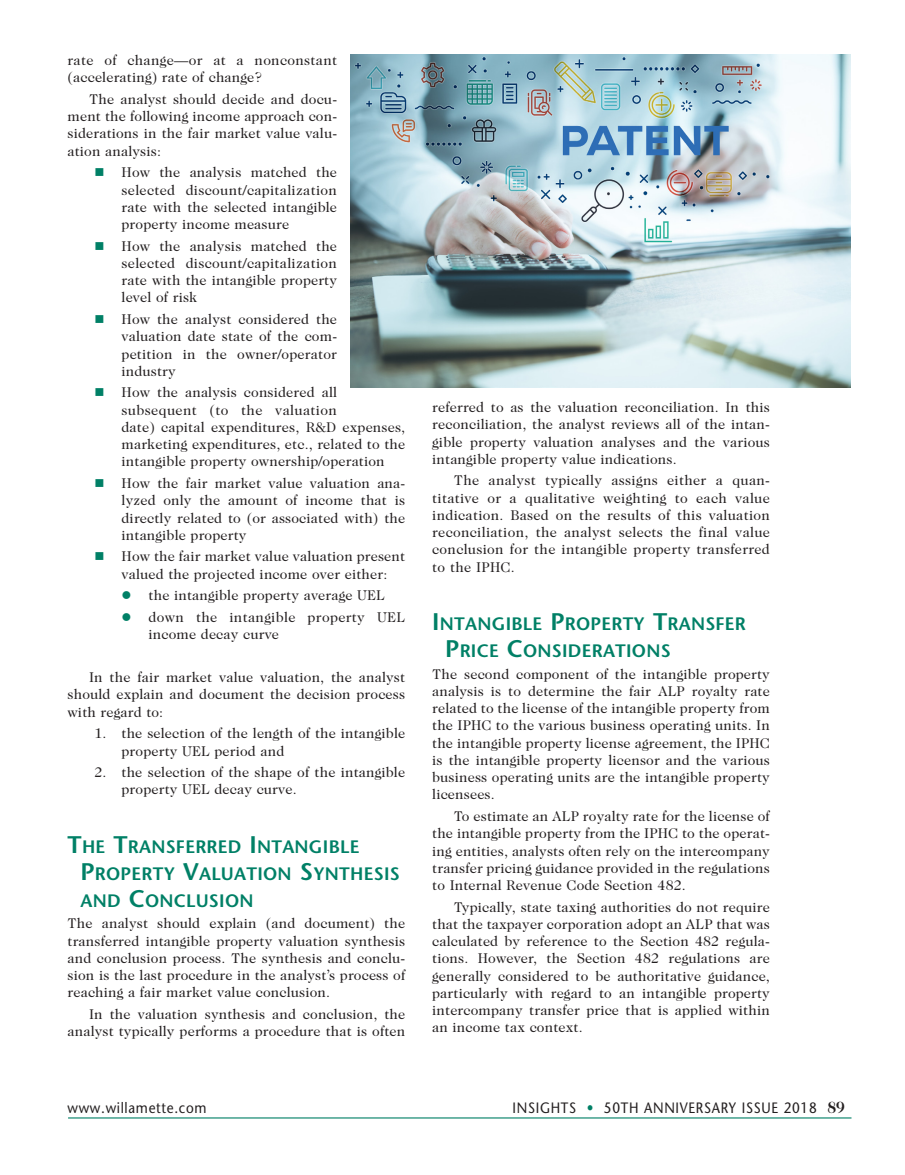
<style>
.page{position:relative;width:905px;height:1175px;background:#fff}
.page>*{position:absolute;margin:0;border:0;box-sizing:border-box;transform-origin:0 0}
.Sub_Heads_Stone{font:600 18px/27px "Stone Sans";letter-spacing:.015em;color:#008066}
.t1{font:15px "Stone Sans";letter-spacing:.05em;color:#231f20;scale:.9 1}
.body{font:14.25px/17.2px "Caslon Two Twenty Four";letter-spacing:.01em;color:#231f20;text-align:justify}
.body_w_bullets{font:14.25px/17.2px "Caslon Two Twenty Four";letter-spacing:.01em;color:#231f20}
.body__Intro_Paragr{font:14.25px/17.2px "Caslon Two Twenty Four";letter-spacing:.01em;color:#231f20;text-align:justify}
.s1{color:#008066}
.s2{font-size:24px}
.s3{font-family:"Caslon Two Twenty Four";font-weight:700;font-size:16.5px}
</style>
<div class="page">
<hr style="left:68px;top:1117px;width:783px;height:1px;background:#008066">
<img style="left:350px;top:54px;width:500px;height:333px">
<p class="body" style="left:68px;top:52px;width:271px">rate of change—or at a nonconstant (accelerating) rate of change?</p>
<p class="body" style="left:68px;top:90px;width:271px;text-indent:22px">The analyst should decide and docu&shy;ment the following income approach con&shy;siderations in the fair market value valu&shy;ation analysis:</p>
<p class="body_w_bullets" style="left:122px;top:164px;width:217px;text-align:justify;text-indent:-27px"><span class="s1">■</span> How the analysis matched the selected discount/capitalization rate with the selected intangible property income measure</p>
<p class="body_w_bullets" style="left:122px;top:237px;width:217px;text-align:justify;text-indent:-27px"><span class="s1">■</span> How the analysis matched the selected discount/capitalization rate with the intangible property level of risk</p>
<p class="body_w_bullets" style="left:122px;top:310px;width:217px;text-align:justify;text-indent:-27px"><span class="s1">■</span> How the analyst considered the valuation date state of the com&shy;petition in the owner/operator industry</p>
<p class="body_w_bullets" style="left:122px;top:384px;width:285px;text-indent:-27px"><span class="s1">■</span> How the analysis considered all subsequent (to the valuation<br>date) capital expenditures, R&amp;D expenses, marketing expenditures, etc., related to the intangible property ownership/operation</p>
<p class="body_w_bullets" style="left:122px;top:474px;width:285px;text-align:justify;text-indent:-27px"><span class="s1">■</span> How the fair market value valuation ana&shy;lyzed only the amount of income that is directly related to (or associated with) the intangible property</p>
<p class="body_w_bullets" style="left:122px;top:548px;width:285px;text-indent:-27px"><span class="s1">■</span> How the fair market value valuation present valued the projected income over either:</p>
<p class="body_w_bullets" style="left:122px;top:586px;width:265px"><span class="s1">●</span> the intangible property average UEL</p>
<p class="body_w_bullets" style="left:148px;top:608px;width:258px;text-indent:-27px"><span class="s1">●</span> down the intangible property UEL income decay curve</p>
<p class="body" style="left:68px;top:668px;width:339px;text-indent:22px">In the fair market value valuation, the analyst should explain and document the decision process with regard to:</p>
<p class="body_w_bullets" style="left:122px;top:724px;width:285px;text-indent:-27px">1. the selection of the length of the intangible property UEL period and</p>
<p class="body_w_bullets" style="left:122px;top:763px;width:285px;text-indent:-27px">2. the selection of the shape of the intangible property UEL decay curve.</p>
<p class="Sub_Heads_Stone" style="left:80px;top:832px;width:321px;text-indent:-13px"><span class="s2">T</span>HE <span class="s2">T</span>RANSFERRED <span class="s2">I</span> NTANGIBLE<br><span class="s2">P</span> ROPERTY <span class="s2">V</span>ALUATION <span class="s2">S</span>YNTHESIS<br>AND <span class="s2">C</span>ONCLUSION</p>
<p class="body__Intro_Paragr" style="left:68px;top:914px;width:339px">The analyst should explain (and document) the transferred intangible property valuation synthesis and conclusion process. The synthesis and conclu&shy;sion is the last procedure in the analyst’s process of reaching a fair market value conclusion.</p>
<p class="body" style="left:68px;top:1005px;width:339px;text-align:right">In the valuation synthesis and conclusion, the analyst typically performs a procedure that is often</p>
<p class="body" style="left:432px;top:398px;width:339px">referred to as the valuation reconciliation. In this reconciliation, the analyst reviews all of the intan&shy;gible property valuation analyses and the various intangible property value indications.</p>
<p class="body" style="left:432px;top:472px;width:339px;text-indent:22px">The analyst typically assigns either a quan&shy;titative or a qualitative weighting to each value indication. Based on the results of this valuation reconciliation, the analyst selects the final value conclusion for the intangible property transferred to the IPHC.</p>
<p class="Sub_Heads_Stone" style="left:445px;top:610px;width:302px;text-indent:-13px"><span class="s2">I</span> NTANGIBLE <span class="s2">P</span>ROPERTY <span class="s2">T</span>RANSFER<br><span class="s2">P</span>RICE <span class="s2">C</span>ONSIDERATIONS</p>
<p class="body__Intro_Paragr" style="left:432px;top:665px;width:339px">The second component of the intangible property analysis is to determine the fair ALP royalty rate related to the license of the intangible property from the IPHC to the various business operating units. In the intangible property license agreement, the IPHC is the intangible property licensor and the various business operating units are the intangible property licensees.</p>
<p class="body" style="left:432px;top:807px;width:339px;text-indent:22px">To estimate an ALP royalty rate for the license of the intangible property from the IPHC to the operat&shy;ing entities, analysts often rely on the intercompany transfer pricing guidance provided in the regulations to Internal Revenue Code Section 482.</p>
<p class="body" style="left:432px;top:898px;width:339px;text-indent:22px">Typically, state taxing authorities do not require that the taxpayer corporation adopt an ALP that was calculated by reference to the Section 482 regula&shy;tions. However, the Section 482 regulations are generally considered to be authoritative guidance, particularly with regard to an intangible property intercompany transfer price that is applied within an income tax context.</p>
<p class="t1" style="left:68px;top:1098px;width:156px">www.willamette. com</p>
<p class="t1" style="left:512px;top:1098px;width:371px">INSIGHTS <span class="s1">•</span> 50TH ANNIVERSARY ISSUE 2018 <span class="s3">89</span></p>
</div>
